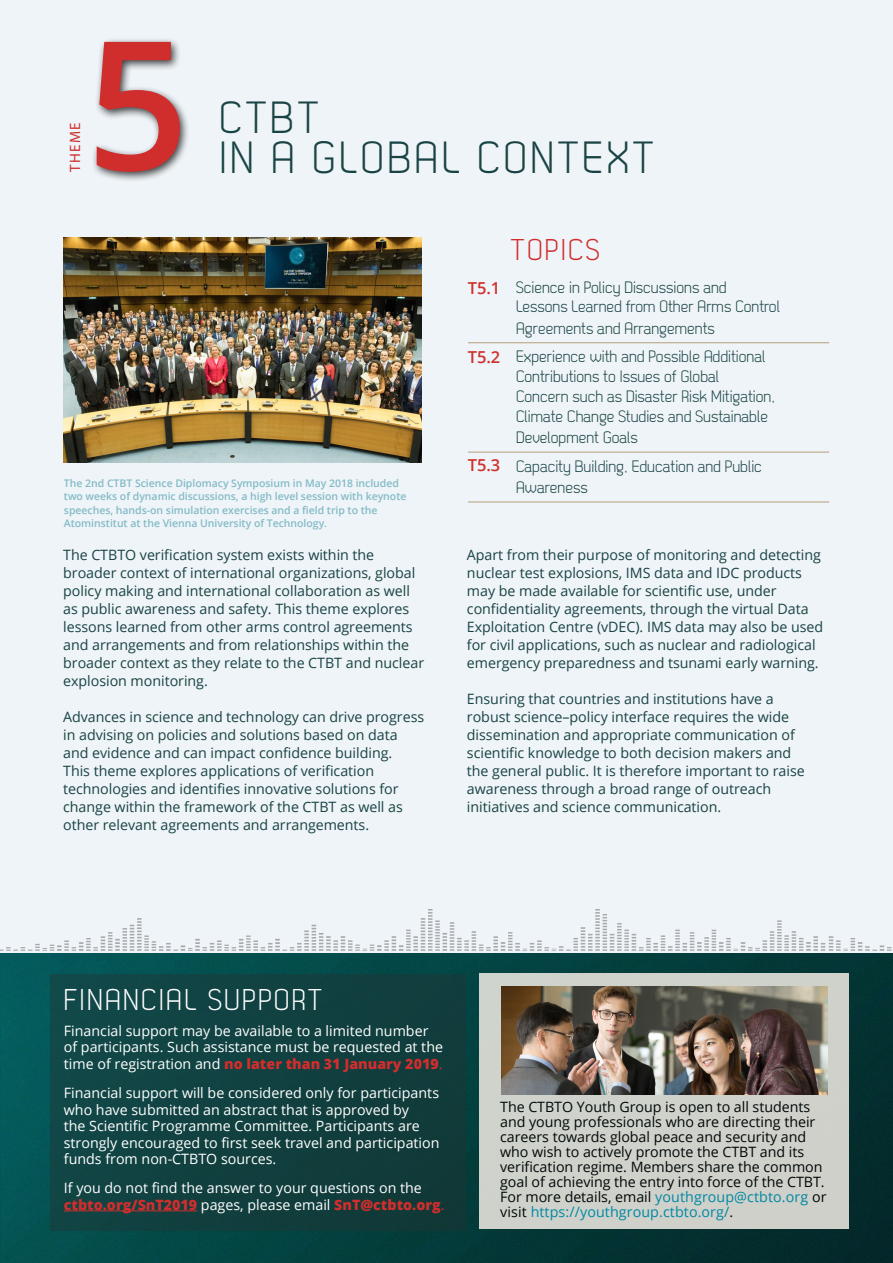
<style>
.page{position:relative;width:893px;height:1263px;background:#eff4f8}
.page>*{position:absolute;margin:0;border:0;box-sizing:border-box;transform-origin:0 0}
.t1{font:600 179.55px "Open Sans";color:#cf2e2d}
.t2{font:45px "Dekar";letter-spacing:.07em;color:#194344}
.t3{font:30px "Dekar";letter-spacing:.07em;color:#fff}
.t4{font:30px "Dekar";letter-spacing:.07em;color:#cf2e2d}
.t5{font:16.5px/19.8px "Dekar";color:#194344}
.t6{font:600 16.5px "Open Sans";color:#d0312d}
.t7{font:15px "Myriad Pro";letter-spacing:.1em;color:#cf2e2d}
.t8{font:14.25px/18px "Open Sans";letter-spacing:-.005em;color:#194344}
.t9{font:14.25px/16.5px "Open Sans";color:#fff}
.t10{font:14.25px/15px "Open Sans";letter-spacing:-.005em;color:#000}
.t11{font:600 10.5px/13.5px "Open Sans";letter-spacing:-.005em;color:#83bbc6}
.s1{font-weight:800;color:#cf2e2d}
.s2{color:#cf2e2d}
.s3{color:#0099b9}
</style>
<div class="page">
<svg style="left:0;top:909px;width:892px;height:42px"></svg>
<img style="left:0;top:953px;width:893px;height:310px">
<div style="left:91px;top:37px;width:100px;height:146px;background:#000;opacity:.75"></div>
<img style="left:64px;top:238px;width:358px;height:225px">
<hr style="left:468px;top:342px;width:361px;height:1px;background:#b59d7a">
<hr style="left:468px;top:452px;width:361px;height:1px;background:#b59d7a">
<hr style="left:468px;top:502px;width:361px;height:1px;background:#b59d7a">
<div style="left:51px;top:974px;width:415px;height:256px;background:#114040"></div>
<div style="left:479px;top:974px;width:369px;height:255px;background:#cfd1cb"></div>
<img style="left:501px;top:986px;width:326px;height:108px">
<hr style="left:64px;top:1210px;width:133px;height:1px;background:#cf2e2d">
<p class="t7" style="left:66px;top:172px;width:51px;rotate:-90deg">THEME</p>
<h1 class="t1" style="left:86px;top:-18px;width:104px">5</h1>
<h2 class="t2" style="left:219px;top:95px;width:101px">CTBT</h2>
<h2 class="t2" style="left:219px;top:135px;width:437px">IN A GLOBAL CONTEXT</h2>
<p class="t11" style="left:64px;top:476px;width:344px">The 2nd CTBT Science Diplomacy Symposium in May 2018 included two weeks of dynamic discussions, a high level session with keynote speeches, hands-on simulation exercises and a field trip to the Atominstitut at the Vienna University of Technology.</p>
<p class="t8" style="left:63px;top:546px;width:362px">The CTBTO verification system exists within the broader context of international organizations, global policy making and international collaboration as well as public awareness and safety. This theme explores lessons learned from other arms control agreements and arrangements and from relationships within the broader context as they relate to the CTBT and nuclear explosion monitoring.</p>
<p class="t8" style="left:63px;top:708px;width:363px">Advances in science and technology can drive progress in advising on policies and solutions based on data and evidence and can impact confidence building.<br>This theme explores applications of verification technologies and identifies innovative solutions for change within the framework of the CTBT as well as other relevant agreements and arrangements.</p>
<p class="t6" style="left:468px;top:276px;width:34px">T5.1</p>
<p class="t6" style="left:468px;top:345px;width:34px">T5.2</p>
<p class="t6" style="left:468px;top:454px;width:34px">T5.3</p>
<h3 class="t4" style="left:511px;top:235px;width:91px">TOPICS</h3>
<p class="t5" style="left:516px;top:278px;width:265px">Science in Policy Discussions and<br>Lessons Learned from Other Arms Control</p>
<p class="t5" style="left:516px;top:315px;width:251px;line-height:28.3px">Agreements and Arrangements<br>Experience with and Possible Additional</p>
<p class="t5" style="left:516px;top:367px;width:261px">Contributions to Issues of Global<br>Concern such as Disaster Risk Mitigation,<br>Climate Change Studies and Sustainable</p>
<p class="t5" style="left:516px;top:424px;width:247px;line-height:28.3px">Development Goals<br>Capacity Building, Education and Public</p>
<p class="t5" style="left:516px;top:478px;width:73px">Awareness</p>
<p class="t8" style="left:467px;top:546px;width:358px">Apart from their purpose of monitoring and detecting nuclear test explosions, IMS data and IDC products may be made available for scientific use, under confidentiality agreements, through the virtual Data Exploitation Centre (vDEC). IMS data may also be used for civil applications, such as nuclear and radiological emergency preparedness and tsunami early warning.</p>
<p class="t8" style="left:467px;top:690px;width:339px">Ensuring that countries and institutions have a robust science–policy interface requires the wide dissemination and appropriate communication of scientific knowledge to both decision makers and the general public. It is therefore important to raise awareness through a broad range of outreach initiatives and science communication.</p>
<h3 class="t3" style="left:64px;top:985px;width:260px">FINANCIAL SUPPORT</h3>
<p class="t9" style="left:64px;top:1022px;width:381px">Financial support may be available to a limited number of participants. Such assistance must be requested at the time of registration and <span class="s1">no later than 31 January 2019</span><span class="s2">.</span></p>
<p class="t9" style="left:64px;top:1084px;width:377px">Financial support will be considered only for participants who have submitted an abstract that is approved by<br>the Scientific Programme Committee. Participants are strongly encouraged to first seek travel and participation funds from non-CTBTO sources.</p>
<p class="t9" style="left:64px;top:1179px;width:382px">If you do not find the answer to your questions on the <span class="s1">ctbto.org/SnT2019</span> pages, please email <span class="s1">SnT@ctbto.org</span><span class="s2">.</span></p>
<p class="t10" style="left:500px;top:1099px;width:328px">The CTBTO Youth Group is open to all students and young professionals who are directing their careers towards global peace and security and who wish to actively promote the CTBT and its verification regime. Members share the common goal of achieving the entry into force of the CTBT.<br>For more details, email <span class="s3">youthgroup@ctbto.org</span> or visit <span class="s3">https://youthgroup.ctbto.org/</span>.</p>
</div>
